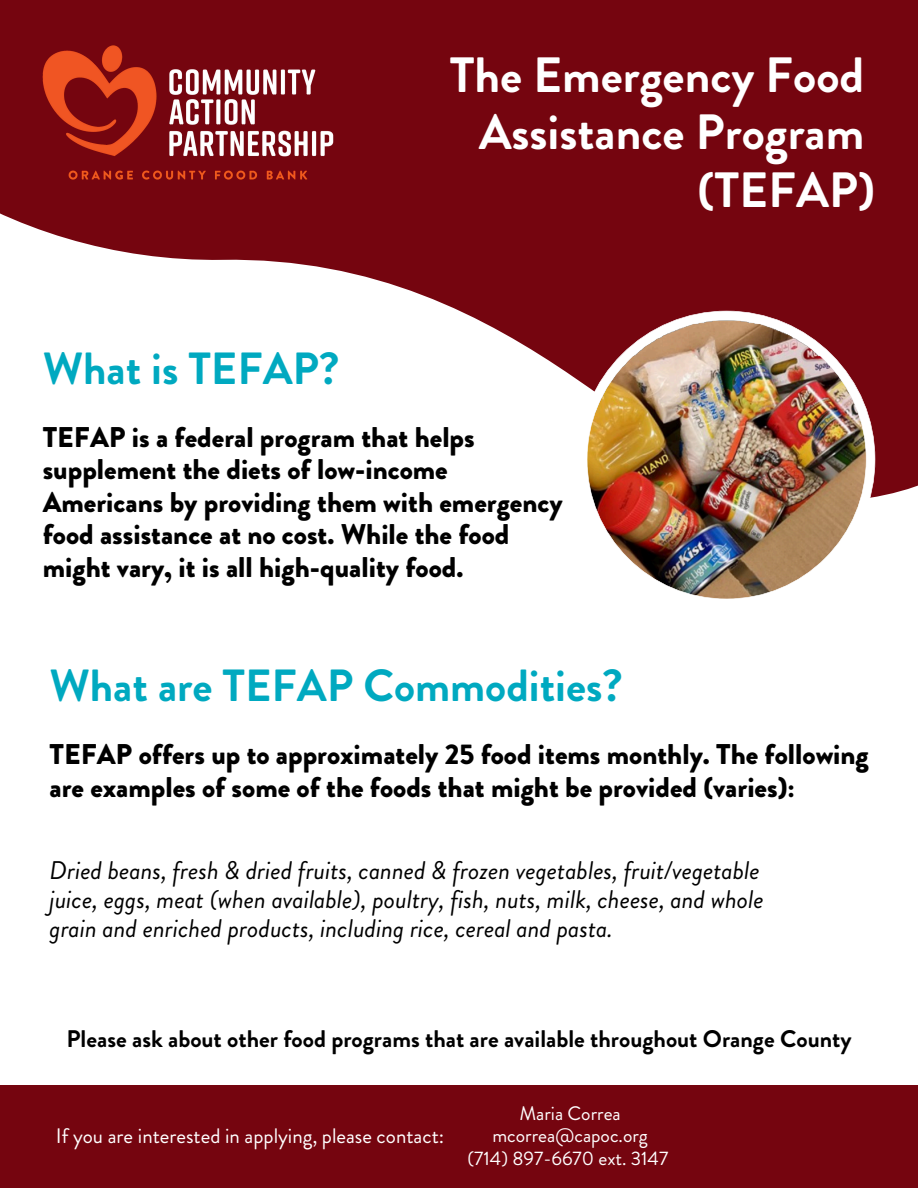
<style>
.page{position:relative;width:918px;height:1188px;background:#fff}
.page>*{position:absolute;margin:0;border:0;box-sizing:border-box;transform-origin:0 0}
.t1{font:700 49.5px/57.3px "Brandon Grotesque";color:#fff;text-align:right}
.t2{font:700 45px "Brandon Grotesque";color:#00a9c0}
.t3{font:900 28.5px/32.7px "Brandon Grotesque";color:#000}
.t4{font:italic 25.5px/29.2px "Brandon Grotesque";color:#000}
.t5{font:700 24px "Brandon Grotesque";color:#000}
.t6{font:21px "Brandon Grotesque";color:#fff}
.t7{font:19.5px/22.5px "Brandon Grotesque";color:#fff;text-align:center}
</style>
<div class="page">
<svg style="left:0;top:0;width:918px;height:497px;fill:#75050f"></svg>
<img style="left:578px;top:311px;width:297px;height:288px">
<img style="left:10px;top:14px;width:356px;height:198px">
<div style="left:0;top:1086px;width:918px;height:102px;background:#75050f"></div>
<h1 class="t2" style="left:43px;top:337px;width:298px">What is TEFAP?</h1>
<h1 class="t1" style="left:450px;top:47px;width:427px">The Emergency Food<br>Assistance Program (TEFAP)</h1>
<h2 class="t3" style="left:43px;top:421px;width:521px">TEFAP is a federal program that helps supplement the diets of low-income Americans by providing them with emergency food assistance at no cost. While the food might vary, it is all high-quality food.</h2>
<p class="t2" style="left:49px;top:654px;width:575px">What are TEFAP Commodities?</p>
<p class="t3" style="left:49px;top:738px;width:821px">TEFAP offers up to approximately 25 food items monthly. The following are examples of some of the foods that might be provided (varies):</p>
<p class="t4" style="left:49px;top:856px;width:716px">Dried beans, fresh &amp; dried fruits, canned &amp; frozen vegetables, fruit/vegetable juice, eggs, meat (when available), poultry, fish, nuts, milk, cheese, and whole grain and enriched products, including rice, cereal and pasta.</p>
<p class="t5" style="left:66px;top:1022px;width:787px">Please ask about other food programs that are available throughout Orange County</p>
<h1 class="t6" style="left:56px;top:1121px;width:390px">If you are interested in applying, please contact:</h1>
<p class="t7" style="left:468px;top:1102px;width:202px">Maria Correa mcorrea@capoc.org (714) 897-6670 ext. 3147</p>
</div>
